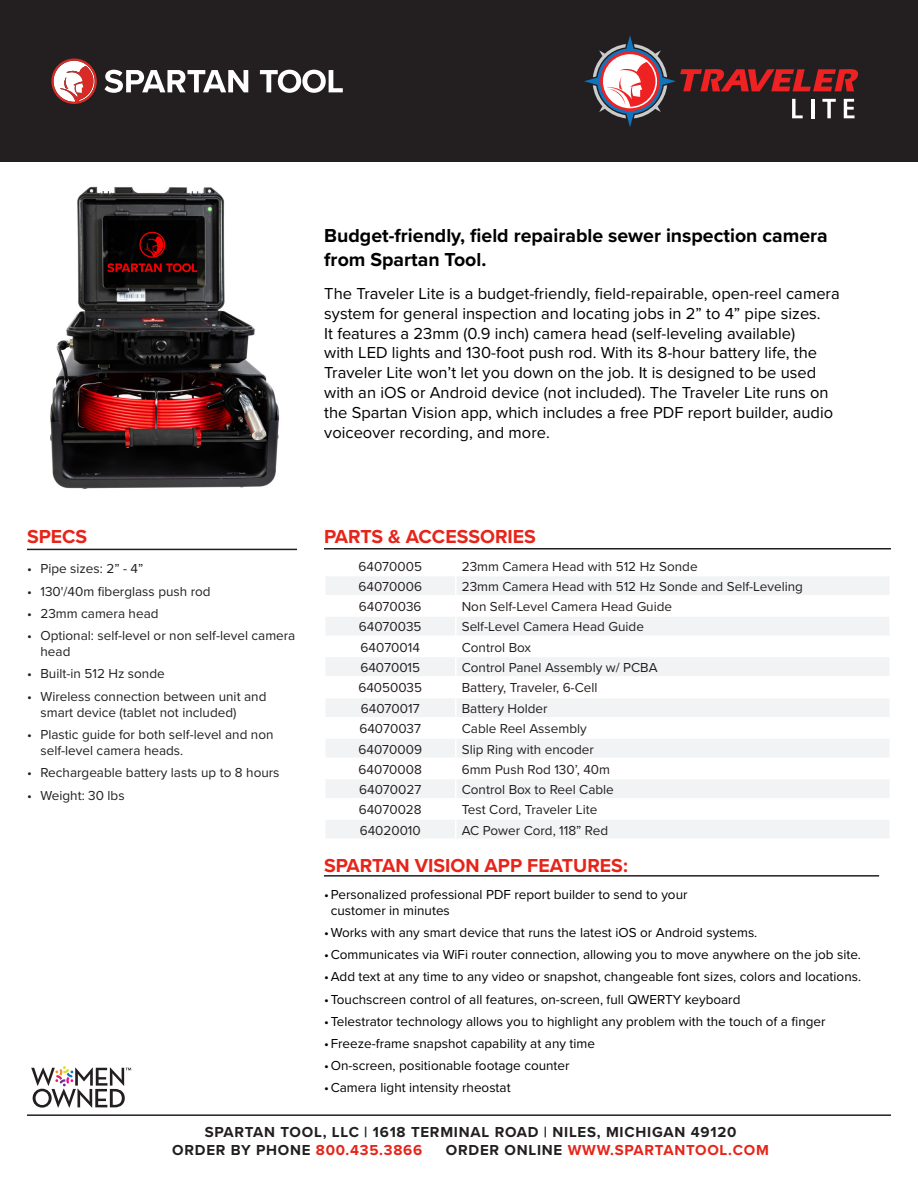
<style>
.page{position:relative;width:918px;height:1188px;background:#fff}
.page>*{position:absolute;margin:0;border:0;box-sizing:border-box;transform-origin:0 0}
.t1{font:700 19.5px/23.4px "Proxima Nova";color:#000}
.t2{font:700 19.5px "Proxima Nova";color:#e72419}
.t3{font:16.5px/19.8px "Proxima Nova";color:#000}
.t4{font:700 15px "Proxima Nova";letter-spacing:.05em;color:#231f20}
.t5{font:700 15px "Proxima Nova";letter-spacing:.05em;color:#e72419}
.t6{font:13.5px/16.2px "Proxima Nova";color:#231f20}
.t7{font:13.5px/16.2px "Proxima Nova";color:#000001}
.s1{color:#e72419}
.s2{color:#231f20}
</style>
<div class="page">
<div style="left:0;top:0;width:918px;height:161px;background:#231f20"></div>
<hr style="left:27px;top:549px;width:270px;height:1px;background:#231f20">
<hr style="left:27px;top:1114px;width:864px;height:2px;background:#231f20">
<svg style="left:31px;top:1066px;width:100px;height:42px"></svg>
<hr style="left:324px;top:548px;width:567px;height:2px;background:#231f20">
<svg style="left:326px;top:577px;width:563px;height:261px;fill:#f2f3f4"></svg>
<hr style="left:324px;top:595px;width:132px;height:2px;background:#fff">
<hr style="left:456px;top:595px;width:435px;height:2px;background:#fff">
<hr style="left:324px;top:615px;width:132px;height:2px;background:#fff">
<hr style="left:456px;top:615px;width:435px;height:2px;background:#fff">
<hr style="left:324px;top:636px;width:132px;height:1px;background:#fff">
<hr style="left:456px;top:636px;width:435px;height:1px;background:#fff">
<hr style="left:324px;top:656px;width:132px;height:1px;background:#fff">
<hr style="left:456px;top:656px;width:435px;height:1px;background:#fff">
<hr style="left:324px;top:676px;width:132px;height:2px;background:#fff">
<hr style="left:456px;top:676px;width:435px;height:2px;background:#fff">
<hr style="left:324px;top:697px;width:132px;height:1px;background:#fff">
<hr style="left:456px;top:697px;width:435px;height:1px;background:#fff">
<hr style="left:324px;top:717px;width:132px;height:2px;background:#fff">
<hr style="left:456px;top:717px;width:435px;height:2px;background:#fff">
<hr style="left:324px;top:737px;width:132px;height:2px;background:#fff">
<hr style="left:456px;top:737px;width:435px;height:2px;background:#fff">
<hr style="left:324px;top:758px;width:132px;height:1px;background:#fff">
<hr style="left:456px;top:758px;width:435px;height:1px;background:#fff">
<hr style="left:324px;top:778px;width:132px;height:1px;background:#fff">
<hr style="left:456px;top:778px;width:435px;height:1px;background:#fff">
<hr style="left:324px;top:798px;width:132px;height:2px;background:#fff">
<hr style="left:456px;top:798px;width:435px;height:2px;background:#fff">
<hr style="left:324px;top:818px;width:132px;height:2px;background:#fff">
<hr style="left:456px;top:818px;width:435px;height:2px;background:#fff">
<svg style="left:455px;top:577px;width:2px;height:261px"></svg>
<img style="left:50px;top:186px;width:229px;height:303px">
<svg style="left:260px;top:70px;width:83px;height:23px"></svg>
<svg style="left:105px;top:70px;width:143px;height:23px"></svg>
<svg style="left:51px;top:58px;width:46px;height:46px"></svg>
<svg style="left:584px;top:35px;width:274px;height:92px"></svg>
<hr style="left:324px;top:875px;width:555px;height:2px;background:#231f20">
<p class="t1" style="left:324px;top:224px;width:505px">Budget-friendly, field repairable sewer inspection camera from Spartan Tool.</p>
<p class="t3" style="left:324px;top:283px;width:517px">The Traveler Lite is a budget-friendly, field-repairable, open-reel camera system for general inspection and locating jobs in 2” to 4” pipe sizes.<br>It features a 23mm (0.9 inch) camera head (self-leveling available)<br>with LED lights and 130-foot push rod. With its 8-hour battery life, the Traveler Lite won’t let you down on the job. It is designed to be used with an iOS or Android device (not included). The Traveler Lite runs on the Spartan Vision app, which includes a free PDF report builder, audio voiceover recording, and more.</p>
<p class="t2" style="left:27px;top:522px;width:62px">SPECS</p>
<p class="t6" style="left:27px;top:560px;width:118px">• Pipe sizes: 2” - 4”</p>
<p class="t6" style="left:27px;top:582px;width:185px">• 130'/40m fiberglass push rod</p>
<p class="t6" style="left:27px;top:605px;width:133px">• 23mm camera head</p>
<p class="t6" style="left:40px;top:627px;width:256px;text-indent:-14px">• Optional: self-level or non self-level camera head</p>
<p class="t6" style="left:27px;top:665px;width:139px">• Built-in 512 Hz sonde</p>
<p class="t6" style="left:40px;top:687px;width:227px;text-indent:-14px">• Wireless connection between unit and smart device (tablet not included)</p>
<p class="t6" style="left:40px;top:726px;width:235px;text-indent:-14px">• Plastic guide for both self-level and non self-level camera heads.</p>
<p class="t6" style="left:27px;top:764px;width:254px">• Rechargeable battery lasts up to 8 hours</p>
<p class="t6" style="left:27px;top:786px;width:99px">• Weight: 30 lbs</p>
<p class="t2" style="left:324px;top:522px;width:214px">PARTS &amp; ACCESSORIES</p>
<p class="t6" style="left:359px;top:558px;width:65px">64070005</p>
<p class="t6" style="left:462px;top:558px;width:237px">23mm Camera Head with 512 Hz Sonde</p>
<p class="t6" style="left:359px;top:578px;width:65px">64070006</p>
<p class="t6" style="left:462px;top:578px;width:343px">23mm Camera Head with 512 Hz Sonde and Self-Leveling</p>
<p class="t6" style="left:359px;top:598px;width:64px">64070036</p>
<p class="t6" style="left:462px;top:598px;width:212px">Non Self-Level Camera Head Guide</p>
<p class="t6" style="left:359px;top:618px;width:64px">64070035</p>
<p class="t6" style="left:462px;top:618px;width:184px">Self-Level Camera Head Guide</p>
<p class="t6" style="left:361px;top:639px;width:61px">64070014</p>
<p class="t6" style="left:462px;top:639px;width:71px">Control Box</p>
<p class="t6" style="left:360px;top:659px;width:61px">64070015</p>
<p class="t6" style="left:462px;top:659px;width:197px">Control Panel Assembly w/ PCBA</p>
<p class="t6" style="left:358px;top:679px;width:65px">64050035</p>
<p class="t6" style="left:462px;top:679px;width:137px">Battery, Traveler, 6-Cell</p>
<p class="t6" style="left:361px;top:700px;width:60px">64070017</p>
<p class="t6" style="left:462px;top:700px;width:87px">Battery Holder</p>
<p class="t6" style="left:359px;top:720px;width:63px">64070037</p>
<p class="t6" style="left:462px;top:720px;width:127px">Cable Reel Assembly</p>
<p class="t6" style="left:359px;top:740px;width:65px">64070009</p>
<p class="t6" style="left:462px;top:740px;width:134px">Slip Ring with encoder</p>
<p class="t6" style="left:359px;top:761px;width:65px">64070008</p>
<p class="t6" style="left:462px;top:761px;width:150px">6mm Push Rod 130’, 40m</p>
<p class="t6" style="left:359px;top:781px;width:64px">64070027</p>
<p class="t6" style="left:462px;top:781px;width:154px">Control Box to Reel Cable</p>
<p class="t6" style="left:359px;top:801px;width:65px">64070028</p>
<p class="t6" style="left:462px;top:801px;width:137px">Test Cord, Traveler Lite</p>
<p class="t6" style="left:360px;top:821px;width:63px">64020010</p>
<p class="t6" style="left:462px;top:821px;width:148px">AC Power Cord, 118” Red</p>
<p class="t2" style="left:324px;top:851px;width:305px">SPARTAN VISION APP FEATURES:</p>
<p class="t7" style="left:331px;top:885px;width:358px;text-indent:-7px">•Personalized professional PDF report builder to send to your customer in minutes</p>
<p class="t7" style="left:324px;top:924px;width:435px">•Works with any smart device that runs the latest iOS or Android systems.</p>
<p class="t7" style="left:324px;top:946px;width:539px">•Communicates via WiFi router connection, allowing you to move anywhere on the job site.</p>
<p class="t7" style="left:324px;top:968px;width:539px">•Add text at any time to any video or snapshot, changeable font sizes, colors and locations.</p>
<p class="t7" style="left:324px;top:990px;width:418px">•Touchscreen control of all features, on-screen, full QWERTY keyboard</p>
<p class="t7" style="left:324px;top:1013px;width:503px">•Telestrator technology allows you to highlight any problem with the touch of a finger</p>
<p class="t7" style="left:324px;top:1035px;width:273px">• Freeze-frame snapshot capability at any time</p>
<p class="t7" style="left:324px;top:1057px;width:247px">•On-screen, positionable footage counter</p>
<p class="t7" style="left:324px;top:1079px;width:188px">•Camera light intensity rheostat</p>
<p class="t4" style="left:205px;top:1121px;width:533px">SPARTAN TOOL, LLC | 1618 TERMINAL ROAD | NILES, MICHIGAN 49120</p>
<p class="t4" style="left:172px;top:1139px;width:252px">ORDER BY PHONE <span class="s1">800.435.3866</span></p>
<p class="t5" style="left:446px;top:1139px;width:325px"><span class="s2">ORDER ONLINE</span> WWW.SPARTANTOOL.COM</p>
</div>
